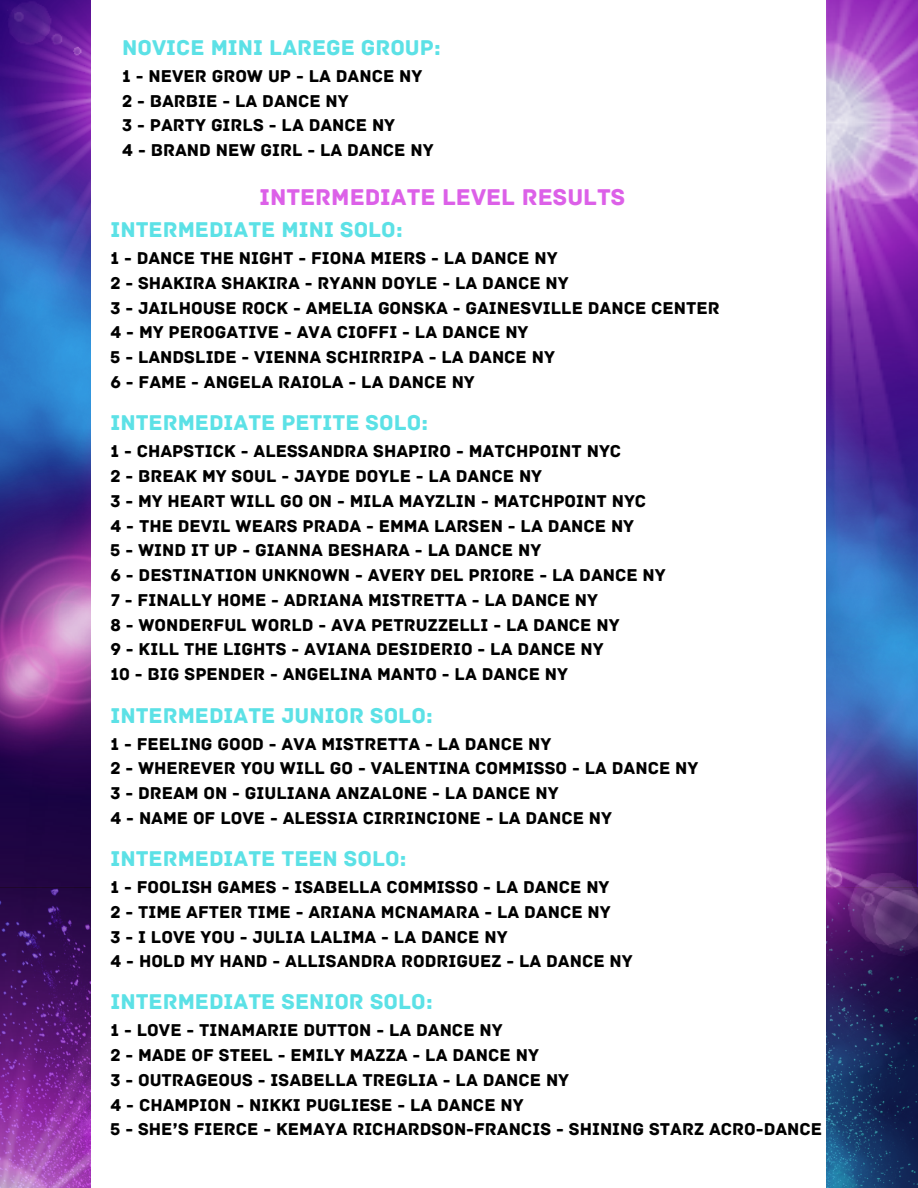
<style>
.page{position:relative;width:918px;height:1188px;background:#fff}
.page>*{position:absolute;margin:0;border:0;box-sizing:border-box;transform-origin:0 0}
.t1{font:24px "Archive";color:#dc60e8}
.t2{font:22.5px "Archive";color:#5ce1e6}
.t3{font:18px "Archive";color:#000}
</style>
<div class="page">
<img style="left:0;top:0;width:91px;height:326px">
<img style="left:826px;top:0;width:92px;height:609px">
<img style="left:826px;top:1090px;width:92px;height:98px">
<img style="left:0;top:326px;width:91px;height:378px">
<img style="left:0;top:704px;width:91px;height:484px">
<img style="left:826px;top:609px;width:92px;height:481px">
<p class="t2" style="left:122px;top:34px;width:320px">NOVICE MINI LAREGE GROUP:</p>
<p class="t3" style="left:122px;top:65px;width:302px">1 - NEVER GROW UP - LA DANCE NY</p>
<p class="t3" style="left:122px;top:90px;width:228px">2 - BARBIE - LA DANCE NY</p>
<p class="t3" style="left:122px;top:115px;width:274px">3 - PARTY GIRLS - LA DANCE NY</p>
<p class="t3" style="left:122px;top:140px;width:313px">4 - BRAND NEW GIRL - LA DANCE NY</p>
<p class="t1" style="left:259px;top:183px;width:367px">INTERMEDIATE LEVEL RESULTS</p>
<p class="t2" style="left:110px;top:216px;width:294px">INTERMEDIATE MINI SOLO:</p>
<p class="t3" style="left:110px;top:247px;width:449px">1 - DANCE THE NIGHT - FIONA MIERS - LA DANCE NY</p>
<p class="t3" style="left:110px;top:272px;width:460px">2 - SHAKIRA SHAKIRA - RYANN DOYLE - LA DANCE NY</p>
<p class="t3" style="left:110px;top:297px;width:611px">3 - JAILHOUSE ROCK - AMELIA GONSKA - GAINESVILLE DANCE CENTER</p>
<p class="t3" style="left:110px;top:322px;width:420px">4 - MY PEROGATIVE - AVA CIOFFI - LA DANCE NY</p>
<p class="t3" style="left:110px;top:346px;width:446px">5 - LANDSLIDE - VIENNA SCHIRRIPA - LA DANCE NY</p>
<p class="t3" style="left:110px;top:371px;width:366px">6 - FAME - ANGELA RAIOLA - LA DANCE NY</p>
<p class="t2" style="left:110px;top:410px;width:319px">INTERMEDIATE PETITE SOLO:</p>
<p class="t3" style="left:110px;top:441px;width:512px">1 - CHAPSTICK - ALESSANDRA SHAPIRO - MATCHPOINT NYC</p>
<p class="t3" style="left:110px;top:466px;width:433px">2 - BREAK MY SOUL - JAYDE DOYLE - LA DANCE NY</p>
<p class="t3" style="left:110px;top:490px;width:537px">3 - MY HEART WILL GO ON - MILA MAYZLIN - MATCHPOINT NYC</p>
<p class="t3" style="left:110px;top:515px;width:525px">4 - THE DEVIL WEARS PRADA - EMMA LARSEN - LA DANCE NY</p>
<p class="t3" style="left:110px;top:540px;width:432px">5 - WIND IT UP - GIANNA BESHARA - LA DANCE NY</p>
<p class="t3" style="left:110px;top:565px;width:557px">6 - DESTINATION UNKNOWN - AVERY DEL PRIORE - LA DANCE NY</p>
<p class="t3" style="left:110px;top:589px;width:489px">7 - FINALLY HOME - ADRIANA MISTRETTA - LA DANCE NY</p>
<p class="t3" style="left:110px;top:614px;width:511px">8 - WONDERFUL WORLD - AVA PETRUZZELLI - LA DANCE NY</p>
<p class="t3" style="left:110px;top:639px;width:495px">9 - KILL THE LIGHTS - AVIANA DESIDERIO - LA DANCE NY</p>
<p class="t3" style="left:110px;top:664px;width:459px">10 - BIG SPENDER - ANGELINA MANTO - LA DANCE NY</p>
<p class="t2" style="left:110px;top:702px;width:324px">INTERMEDIATE JUNIOR SOLO:</p>
<p class="t3" style="left:110px;top:733px;width:443px">1 - FEELING GOOD - AVA MISTRETTA - LA DANCE NY</p>
<p class="t3" style="left:110px;top:758px;width:590px">2 - WHEREVER YOU WILL GO - VALENTINA COMMISSO - LA DANCE NY</p>
<p class="t3" style="left:110px;top:783px;width:450px">3 - DREAM ON - GIULIANA ANZALONE - LA DANCE NY</p>
<p class="t3" style="left:110px;top:807px;width:503px">4 - NAME OF LOVE - ALESSIA CIRRINCIONE - LA DANCE NY</p>
<p class="t2" style="left:110px;top:845px;width:298px">INTERMEDIATE TEEN SOLO:</p>
<p class="t3" style="left:110px;top:876px;width:501px">1 - FOOLISH GAMES - ISABELLA COMMISSO - LA DANCE NY</p>
<p class="t3" style="left:110px;top:901px;width:502px">2 - TIME AFTER TIME - ARIANA MCNAMARA - LA DANCE NY</p>
<p class="t3" style="left:110px;top:926px;width:399px">3 - I LOVE YOU - JULIA LALIMA - LA DANCE NY</p>
<p class="t3" style="left:110px;top:951px;width:524px">4 - HOLD MY HAND - ALLISANDRA RODRIGUEZ - LA DANCE NY</p>
<p class="t2" style="left:110px;top:989px;width:324px">INTERMEDIATE SENIOR SOLO:</p>
<p class="t3" style="left:110px;top:1020px;width:394px">1 - LOVE - TINAMARIE DUTTON - LA DANCE NY</p>
<p class="t3" style="left:110px;top:1045px;width:430px">2 - MADE OF STEEL - EMILY MAZZA - LA DANCE NY</p>
<p class="t3" style="left:110px;top:1069px;width:460px">3 - OUTRAGEOUS - ISABELLA TREGLIA - LA DANCE NY</p>
<p class="t3" style="left:110px;top:1094px;width:415px">4 - CHAMPION - NIKKI PUGLIESE - LA DANCE NY</p>
<p class="t3" style="left:110px;top:1119px;width:713px">5 - SHE’S FIERCE - KEMAYA RICHARDSON-FRANCIS - SHINING STARZ ACRO-DANCE</p>
</div>
